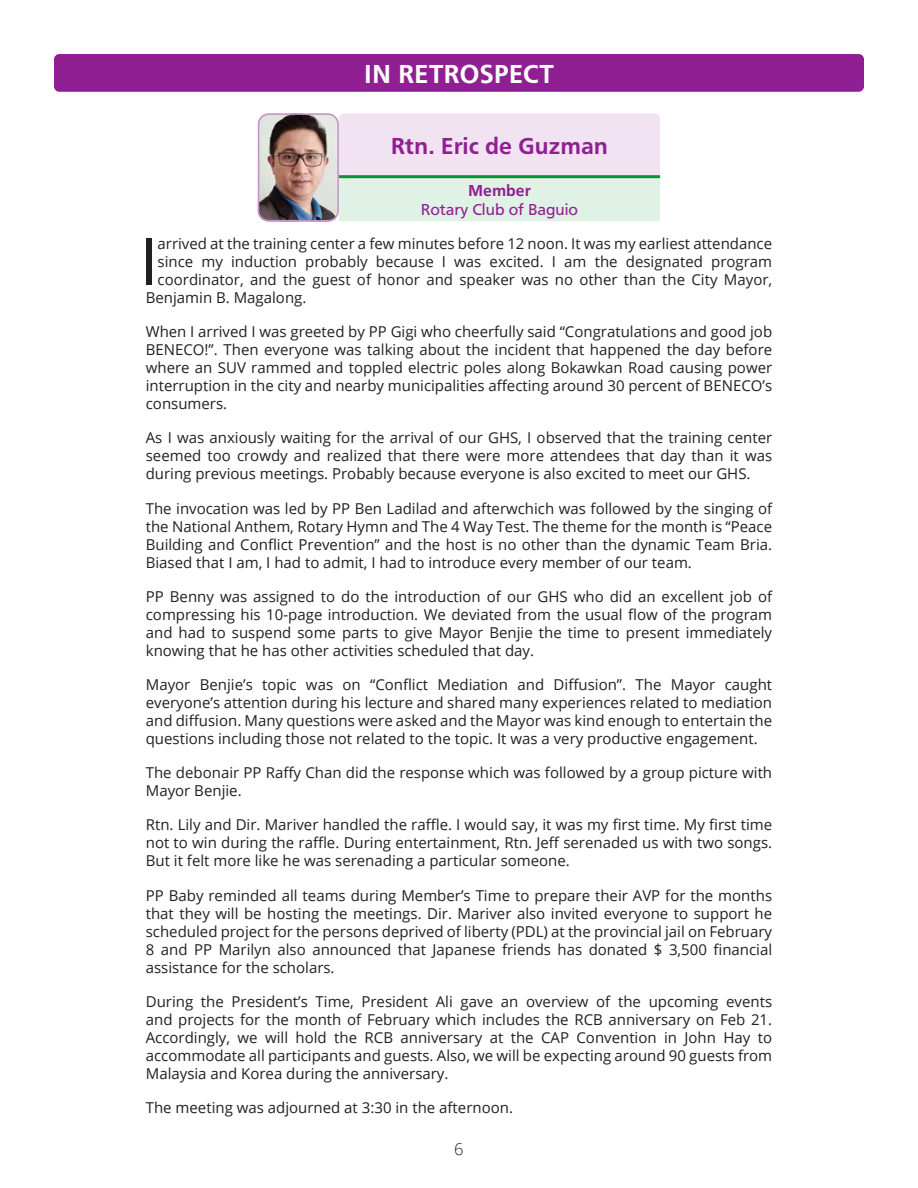
<style>
.page{position:relative;width:918px;height:1188px;background:#fff}
.page>*{position:absolute;margin:0;border:0;box-sizing:border-box;transform-origin:0 0}
.t1{font:65.4px "Open Sans";color:#231f20}
.t2{font:700 27px "Carto Gothic Std";color:#fff}
.t3{font:700 24px "Carto Gothic Std";color:#901f93}
.t4{font:16.5px "Carto Gothic Std";color:#901f93}
.t5{font:700 16.5px "Carto Gothic Std";color:#901f93}
.t6{font:300 16.5px "Open Sans";color:#231f20}
.t7{font:15px/18px "Open Sans";color:#231f20;text-align:justify}
</style>
<div class="page">
<div style="left:54px;top:54px;width:810px;height:38px;background:#901f93;border-radius:5px"></div>
<div style="left:339px;top:113px;width:321px;height:65px;background:#f1e3f1;border-radius:5px"></div>
<div style="left:339px;top:178px;width:321px;height:43px;background:#e0f2e6;border-radius:3px"></div>
<hr style="left:339px;top:175px;width:321px;height:3px;background:#019739">
<img style="left:258px;top:116px;width:81px;height:105px">
<div style="left:258px;top:113px;width:81px;height:108px;border:2px solid #c78fc9;border-radius:10px"></div>
<p class="t2" style="left:326px;top:58px;width:267px">SECRETARY’S R PORT</p>
<p class="t2" style="left:364px;top:58px;width:192px">IN RETROSPECT</p>
<p class="t3" style="left:391px;top:132px;width:219px">Rtn. Eric de Guzman</p>
<p class="t5" style="left:468px;top:181px;width:64px">Member</p>
<p class="t4" style="left:421px;top:200px;width:159px">Rotary Club of Baguio</p>
<p class="t1" style="left:139px;top:217px;width:20px">I</p>
<p class="t7" style="left:158px;top:234px;width:616px">arrived at the training center a few minutes before 12 noon. It was my earliest attendance</p>
<p class="t7" style="left:158px;top:252px;width:616px">since my induction probably because I was excited. I am the designated program</p>
<p class="t7" style="left:158px;top:270px;width:616px">coordinator, and the guest of honor and speaker was no other than the City Mayor,</p>
<p class="t7" style="left:146px;top:288px;width:162px">Benjamin B. Magalong.</p>
<p class="t7" style="left:146px;top:322px;width:628px">When I arrived I was greeted by PP Gigi who cheerfully said “Congratulations and good job BENECO!”. Then everyone was talking about the incident that happened the day before where an SUV rammed and toppled electric poles along Bokawkan Road causing power interruption in the city and nearby municipalities affecting around 30 percent of BENECO’s consumers.</p>
<p class="t7" style="left:146px;top:429px;width:628px">As I was anxiously waiting for the arrival of our GHS, I observed that the training center seemed too crowdy and realized that there were more attendees that day than it was during previous meetings. Probably because everyone is also excited to meet our GHS.</p>
<p class="t7" style="left:146px;top:499px;width:628px">The invocation was led by PP Ben Ladilad and afterwchich was followed by the singing of the National Anthem, Rotary Hymn and The 4 Way Test. The theme for the month is “Peace Building and Conflict Prevention” and the host is no other than the dynamic Team Bria.<br>Biased that I am, I had to admit, I had to introduce every member of our team.</p>
<p class="t7" style="left:146px;top:587px;width:628px">PP Benny was assigned to do the introduction of our GHS who did an excellent job of compressing his 10-page introduction. We deviated from the usual flow of the program and had to suspend some parts to give Mayor Benjie the time to present immediately knowing that he has other activities scheduled that day.</p>
<p class="t7" style="left:146px;top:675px;width:628px">Mayor Benjie’s topic was on “Conflict Mediation and Diffusion”. The Mayor caught everyone’s attention during his lecture and shared many experiences related to mediation and diffusion. Many questions were asked and the Mayor was kind enough to entertain the questions including those not related to the topic. It was a very productive engagement.</p>
<p class="t7" style="left:146px;top:763px;width:628px">The debonair PP Raffy Chan did the response which was followed by a group picture with<br>Mayor Benjie.</p>
<p class="t7" style="left:146px;top:816px;width:628px">Rtn. Lily and Dir. Mariver handled the raffle. I would say, it was my first time. My first time not to win during the raffle. During entertainment, Rtn. Jeff serenaded us with two songs.<br>But it felt more like he was serenading a particular someone.</p>
<p class="t7" style="left:146px;top:886px;width:628px">PP Baby reminded all teams during Member’s Time to prepare their AVP for the months that they will be hosting the meetings. Dir. Mariver also invited everyone to support he scheduled project for the persons deprived of liberty (PDL) at the provincial jail on February 8 and PP Marilyn also announced that Japanese friends has donated $ 3,500 financial assistance for the scholars.</p>
<p class="t7" style="left:146px;top:992px;width:628px">During the President’s Time, President Ali gave an overview of the upcoming events and projects for the month of February which includes the RCB anniversary on Feb 21.<br>Accordingly, we will hold the RCB anniversary at the CAP Convention in John Hay to accommodate all participants and guests. Also, we will be expecting around 90 guests from Malaysia and Korea during the anniversary.</p>
<p class="t7" style="left:146px;top:1098px;width:369px">The meeting was adjourned at 3:30 in the afternoon.</p>
<p class="t6" style="left:454px;top:1137px;width:11px">6</p>
</div>
